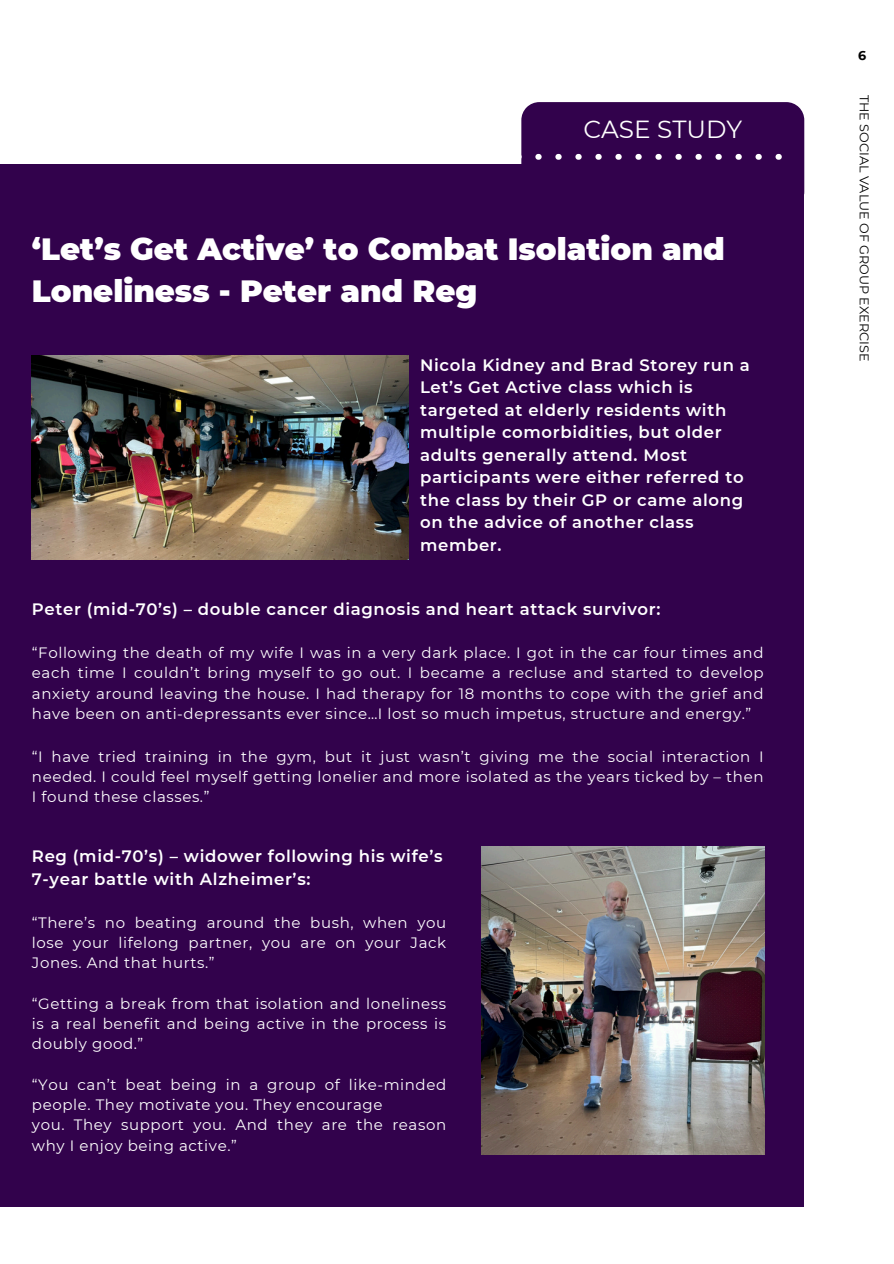
<style>
.page{position:relative;width:894px;height:1264px;background:#fff}
.page>*{position:absolute;margin:0;border:0;box-sizing:border-box;transform-origin:0 0}
.t1{font:900 30.75px/42.8px "Montserrat";color:#fff}
.t2{font:24.75px "Montserrat";color:#fff}
.t3{font:600 16.5px/22.5px "Montserrat";letter-spacing:.04em;color:#fff}
.t4{font:15px/20.2px "Montserrat";letter-spacing:.04em;color:#fff;text-align:justify}
.t5{font:12.75px "Montserrat";color:#000}
.t6{font:700 12.75px "Montserrat";color:#000}
</style>
<div class="page">
<div style="left:0;top:164px;width:804px;height:1042px;background:#32024c"></div>
<div style="left:521px;top:102px;width:283px;height:62px;background:#32024c"></div>
<img style="left:481px;top:847px;width:283px;height:307px">
<img style="left:32px;top:355px;width:376px;height:204px">
<h2 class="t2" style="left:583px;top:114px;width:160px">CASE STUDY</h2>
<p class="t1" style="left:32px;top:227px;width:694px">‘Let’s Get Active’ to Combat Isolation and<br>Loneliness - Peter and Reg</p>
<h1 class="t3" style="left:420px;top:354px;width:331px">Nicola Kidney and Brad Storey run a<br>Let’s Get Active class which is targeted at elderly residents with multiple comorbidities, but older adults generally attend. Most participants were either referred to the class by their GP or came along on the advice of another class member.</h1>
<h4 class="t3" style="left:32px;top:598px;width:629px">Peter (mid-70’s) – double cancer diagnosis and heart attack survivor:</h4>
<p class="t4" style="left:32px;top:642px;width:733px">“Following the death of my wife I was in a very dark place. I got in the car four times and each time I couldn’t bring myself to go out. I became a recluse and started to develop anxiety around leaving the house. I had therapy for 18 months to cope with the grief and have been on anti-depressants ever since…I lost so much impetus, structure and energy.”</p>
<h3 class="t4" style="left:32px;top:746px;width:733px">“I have tried training in the gym, but it just wasn’t giving me the social interaction I needed. I could feel myself getting lonelier and more isolated as the years ticked by – then I found these classes.”</h3>
<h4 class="t3" style="left:32px;top:845px;width:412px">Reg (mid-70’s) – widower following his wife’s<br>7-year battle with Alzheimer’s:</h4>
<h3 class="t4" style="left:32px;top:912px;width:415px">“There’s no beating around the bush, when you lose your lifelong partner, you are on your Jack Jones. And that hurts.”</h3>
<h4 class="t4" style="left:32px;top:993px;width:415px">“Getting a break from that isolation and loneliness is a real benefit and being active in the process is doubly good.”</h4>
<h4 class="t4" style="left:32px;top:1074px;width:415px;text-align:left">“You can’t beat being in a group of like-minded people. They motivate you. They encourage<br>you. They support you. And they are the reason why I enjoy being active.”</h4>
<h4 class="t6" style="left:857px;top:48px;width:10px">6</h4>
<h3 class="t5" style="left:872px;top:95px;width:268px;rotate:90deg">THE SOCIAL VALUE OF GROUP EXERCISE</h3>
</div>
